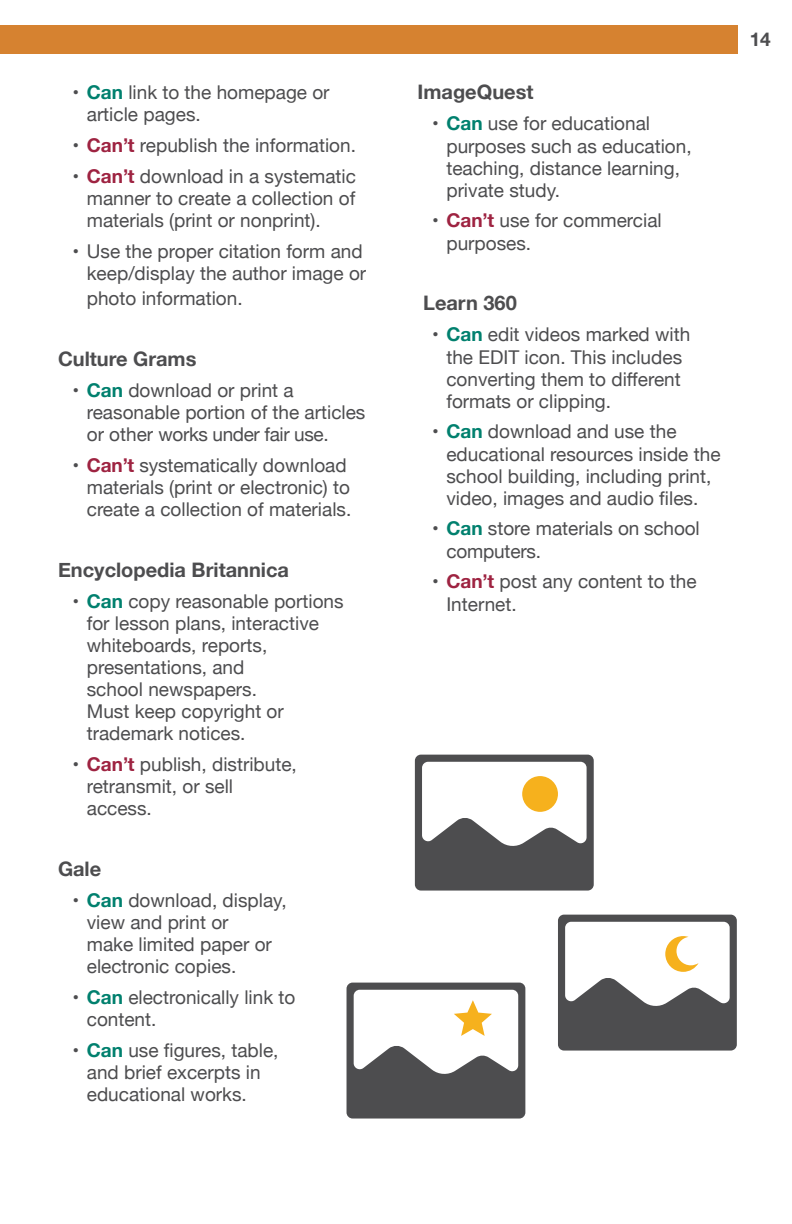
<style>
.page{position:relative;width:792px;height:1224px;background:#fff}
.page>*{position:absolute;margin:0;border:0;box-sizing:border-box;transform-origin:0 0}
.Resource_heading{font:700 20px "Helvetica Neue";color:#4d4d4f}
.t1{font:19px/22px "Helvetica Neue";color:#4d4d4f}
.Body_text{font:700 19px "Helvetica Neue";color:#4d4d4f}
.s1{font-weight:700;color:#00806e}
.s2{font-weight:700;color:#9e2341}
</style>
<div class="page">
<div style="left:0;top:26px;width:738px;height:28px;background:#d68230"></div>
<svg style="left:415px;top:755px;width:179px;height:136px"></svg>
<svg style="left:558px;top:915px;width:179px;height:136px"></svg>
<svg style="left:347px;top:983px;width:178px;height:136px"></svg>
<p class="t1" style="left:87px;top:82px;width:244px;text-indent:-14px">• <span class="s1">Can</span> link to the homepage or article pages.</p>
<p class="t1" style="left:72px;top:135px;width:285px">• <span class="s2">Can’t</span> republish the information.</p>
<p class="t1" style="left:87px;top:166px;width:271px;text-align:justify;text-indent:-14px">• <span class="s2">Can’t</span> download in a systematic manner to create a collection of materials (print or nonprint).</p>
<p class="t1" style="left:72px;top:241px;width:295px;text-align:right">• Use the proper citation form and keep/display the author image or</p>
<p class="t1" style="left:87px;top:288px;width:157px">photo information.</p>
<p class="Resource_heading" style="left:58px;top:343px;width:140px">Culture Grams</p>
<p class="t1" style="left:87px;top:380px;width:280px;text-indent:-14px">• <span class="s1">Can</span> download or print a reasonable portion of the articles or other works under fair use.</p>
<p class="t1" style="left:87px;top:455px;width:266px;text-indent:-14px">• <span class="s2">Can’t</span> systematically download materials (print or electronic) to create a collection of materials.</p>
<p class="Resource_heading" style="left:58px;top:554px;width:233px">Encyclopedia Britannica</p>
<p class="t1" style="left:87px;top:591px;width:258px;text-indent:-14px">• <span class="s1">Can</span> copy reasonable portions for lesson plans, interactive whiteboards, reports, presentations, and<br>school newspapers.<br>Must keep copyright or trademark notices.</p>
<p class="t1" style="left:87px;top:754px;width:212px;text-indent:-14px">• <span class="s2">Can’t</span> publish, distribute, retransmit, or sell access.</p>
<p class="Resource_heading" style="left:58px;top:853px;width:45px">Gale</p>
<p class="t1" style="left:87px;top:890px;width:201px;text-indent:-14px">• <span class="s1">Can</span> download, display, view and print or<br>make limited paper or electronic copies.</p>
<p class="t1" style="left:87px;top:987px;width:210px;text-indent:-14px">• <span class="s1">Can</span> electronically link to content.</p>
<p class="t1" style="left:87px;top:1040px;width:193px;text-indent:-14px">• <span class="s1">Can</span> use figures, table, and brief excerpts in educational works.</p>
<p class="Resource_heading" style="left:418px;top:77px;width:117px">ImageQuest</p>
<p class="t1" style="left:446px;top:114px;width:247px;text-indent:-14px">• <span class="s1">Can</span> use for educational purposes such as education, teaching, distance learning, private study.</p>
<p class="t1" style="left:446px;top:211px;width:217px;text-indent:-14px">• <span class="s2">Can’t</span> use for commercial purposes.</p>
<p class="Resource_heading" style="left:423px;top:288px;width:95px">Learn 360</p>
<p class="t1" style="left:446px;top:325px;width:245px;text-indent:-14px">• <span class="s1">Can</span> edit videos marked with the EDIT icon. This includes converting them to different formats or clipping.</p>
<p class="t1" style="left:446px;top:422px;width:276px;text-indent:-14px">• <span class="s1">Can</span> download and use the educational resources inside the school building, including print, video, images and audio files.</p>
<p class="t1" style="left:446px;top:519px;width:255px;text-indent:-14px">• <span class="s1">Can</span> store materials on school computers.</p>
<p class="t1" style="left:446px;top:572px;width:252px;text-indent:-14px">• <span class="s2">Can’t</span> post any content to the<br>Internet.</p>
<p class="Body_text" style="left:750px;top:24px;width:23px">14</p>
</div>
